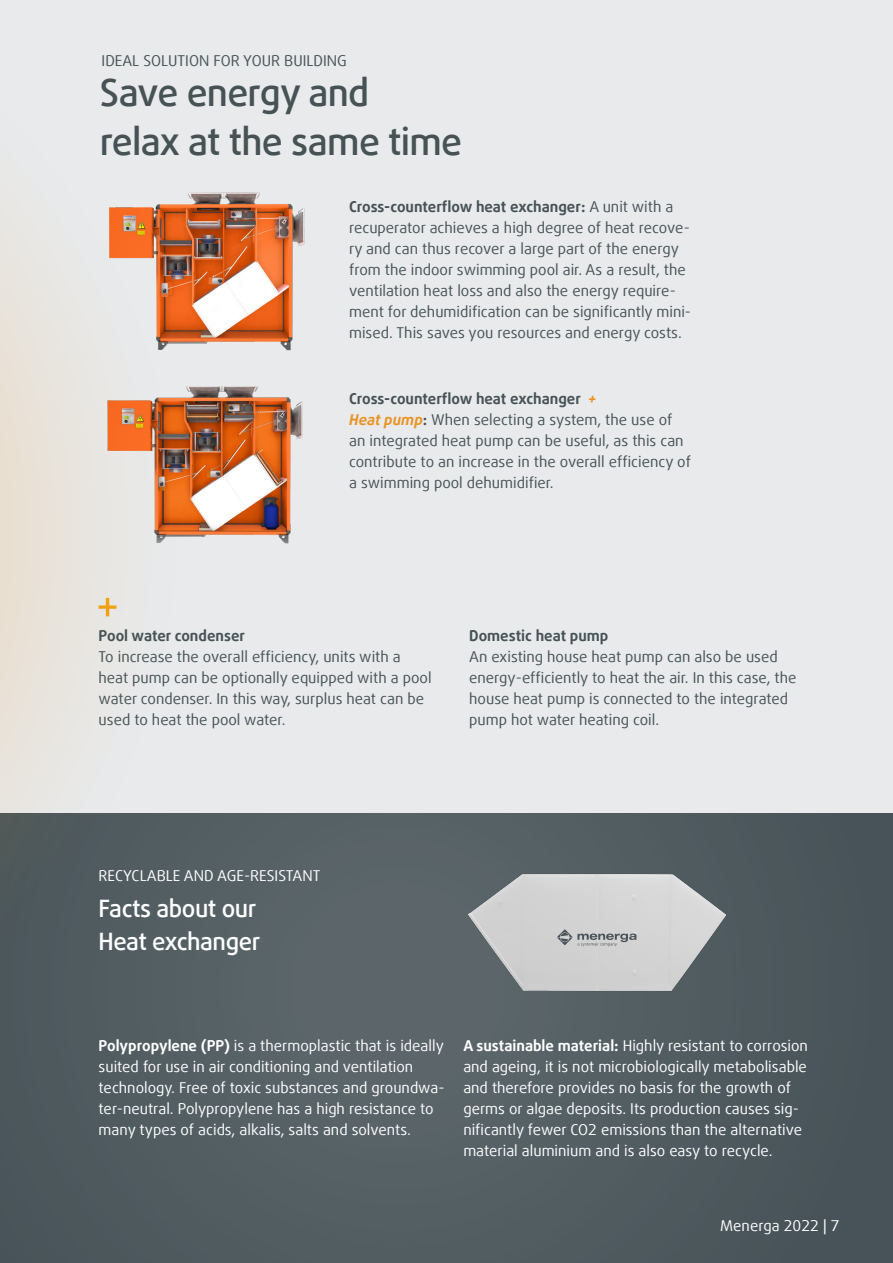
<style>
.page{position:relative;width:893px;height:1263px;background:#e8eaec}
.page>*{position:absolute;margin:0;border:0;box-sizing:border-box;transform-origin:0 0}
.t1{font:500 37.5px/49.5px "Daxline Offc Pro";letter-spacing:-.02em;color:#465254}
.t2{font:500 24px "Daxline Offc Pro";letter-spacing:-.02em;color:#fff}
.t3{font:15px/21px "Daxline Offc Pro";color:#465254}
.t4{font:15px/21px "Daxline Offc Pro";color:#fff}
.t5{font:700 15px "Daxline Offc Pro";color:#465254}
.s1{font-weight:700}
.s2{font-weight:700;font-style:italic;color:#ea9322}
</style>
<div class="page">
<svg style="left:0;top:230px;width:187px;height:584px;fill:#e8e5e1"></svg>
<img style="left:0;top:814px;width:893px;height:449px">
<img style="left:89px;top:192px;width:216px;height:175px">
<img style="left:467px;top:872px;width:261px;height:120px">
<svg style="left:557px;top:929px;width:79px;height:17px"></svg>
<svg style="left:99px;top:598px;width:18px;height:18px"></svg>
<img style="left:89px;top:372px;width:214px;height:188px">
<p class="t3" style="left:102px;top:50px;width:247px">IDEAL SOLUTION FOR YOUR BUILDING</p>
<p class="t1" style="left:100px;top:68px;width:364px">Save energy and<br>relax at the same time</p>
<p class="t3" style="left:349px;top:196px;width:343px"><span class="s1">Cross-counterflow heat exchanger:</span> A unit with a recuperator achieves a high degree of heat recove&shy;ry and can thus recover a large part of the energy from the indoor swimming pool air. As a result, the ventilation heat loss and also the energy require&shy;ment for dehumidification can be significantly mini&shy;mised. This saves you resources and energy costs.</p>
<p class="t3" style="left:349px;top:388px;width:343px"><span class="s1">Cross-counterflow heat exchanger</span> <span class="s2">+<br>Heat pump</span><span class="s1">:</span> When selecting a system, the use of an integrated heat pump can be useful, as this can contribute to an increase in the overall efficiency of a swimming pool dehumidifier.</p>
<p class="t5" style="left:99px;top:626px;width:148px">Pool water condenser</p>
<p class="t3" style="left:99px;top:646px;width:334px">To increase the overall efficiency, units with a heat pump can be optionally equipped with a pool water condenser. In this way, surplus heat can be used to heat the pool water.</p>
<p class="t5" style="left:469px;top:626px;width:141px">Domestic heat pump</p>
<p class="t3" style="left:469px;top:646px;width:329px">An existing house heat pump can also be used energy-efficiently to heat the air. In this case, the house heat pump is connected to the integrated pump hot water heating coil.</p>
<p class="t4" style="left:99px;top:865px;width:223px">RECYCLABLE AND AGE-RESISTANT</p>
<p class="t2" style="left:99px;top:892px;width:159px">Facts about our</p>
<p class="t2" style="left:99px;top:925px;width:163px">Heat exchanger</p>
<p class="t4" style="left:99px;top:1035px;width:348px"><span class="s1">Polypropylene (PP)</span> is a thermoplastic that is ideally suited for use in air conditioning and ventilation technology. Free of toxic substances and groundwa&shy;ter-neutral. Polypropylene has a high resistance to many types of acids, alkalis, salts and solvents.</p>
<p class="t4" style="left:463px;top:1035px;width:346px"><span class="s1">A sustainable material:</span> Highly resistant to corrosion and ageing, it is not microbiologically metabolisable and therefore provides no basis for the growth of germs or algae deposits. Its production causes sig&shy;nificantly fewer CO2 emissions than the alternative material aluminium and is also easy to recycle.</p>
<p class="t4" style="left:720px;top:1215px;width:121px">Menerga 2022 | 7</p>
</div>
